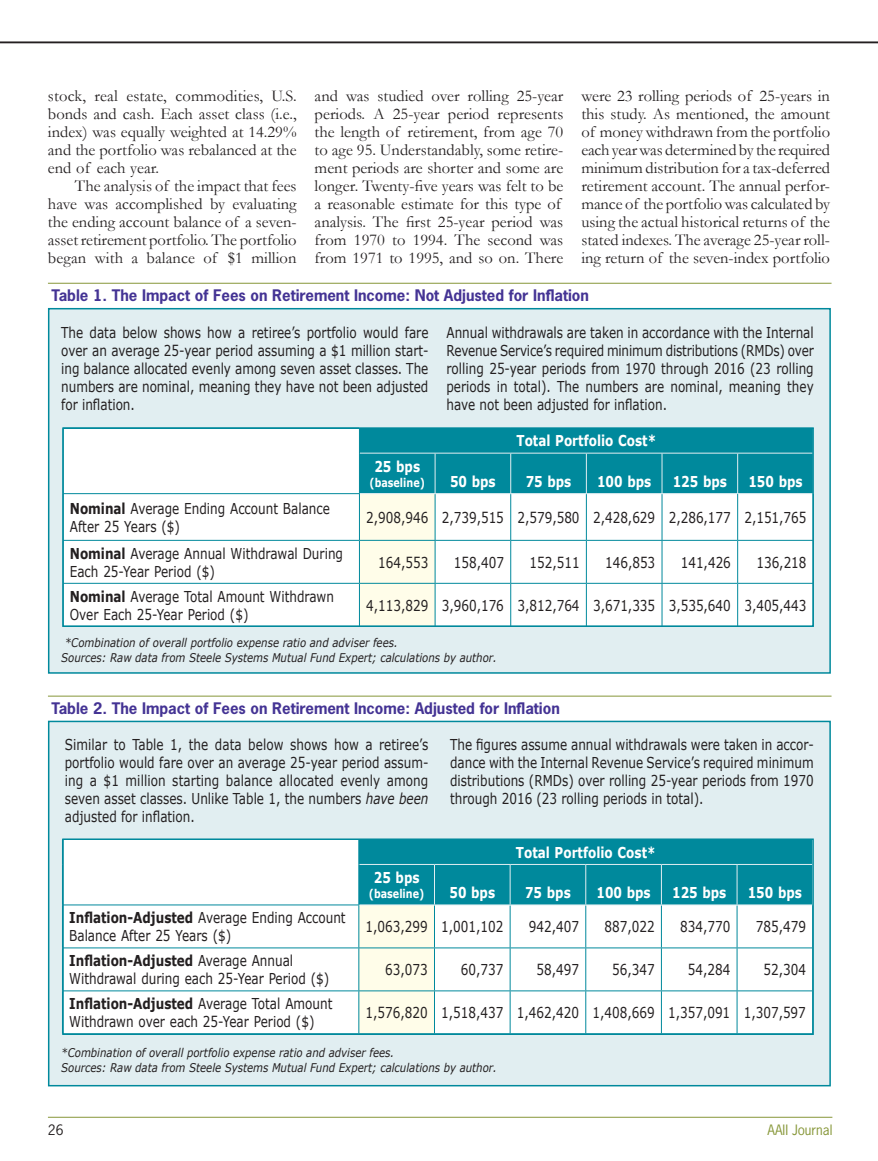
<style>
.page{position:relative;width:878px;height:1161px;background:#fff}
.page>*{position:absolute;margin:0;border:0;box-sizing:border-box;transform-origin:0 0}
.t1{font:16.5px/18px "Garamond";color:#231f20;text-align:justify}
.t2{font:15px/18px "Verdana";color:#231f20;scale:.8 1}
.t3{font:700 15px "News Gothic Std";color:#443394}
.t4{font:700 15px "Verdana";color:#fff;scale:.8 1}
.t5{font:13.5px "News Gothic Std";color:#879739}
.t6{font:13.5px "News Gothic Std";color:#231f20}
.t7{font:italic 12px/15px "Verdana";color:#231f20;scale:.85 1}
.t8{font:700 12px "Verdana";color:#fff;scale:.8 1}
.s1{font-weight:700}
.s2{font-style:italic}
</style>
<div class="page">
<hr style="left:48px;top:1117px;width:784px;height:1px;background:#879739">
<hr style="left:0;top:42px;width:878px;height:1px;background:#231f20">
<div style="left:48px;top:308px;width:782px;height:366px;background:#e1eef1;border:2px solid #00899c"></div>
<div style="left:48px;top:721px;width:782px;height:365px;background:#e1eef1;border:2px solid #00899c"></div>
<hr style="left:48px;top:283px;width:783px;height:1px;background:#879739">
<hr style="left:48px;top:696px;width:783px;height:1px;background:#879739">
<div style="left:65px;top:431px;width:294px;height:193px;background:#fff"></div>
<hr style="left:63px;top:540px;width:296px;height:1px;background:#00899c">
<hr style="left:63px;top:583px;width:296px;height:1px;background:#00899c">
<hr style="left:63px;top:427px;width:296px;height:2px;background:#00899c">
<svg style="left:359px;top:431px;width:451px;height:193px;background:#a9d7db"></svg>
<hr style="left:359px;top:453px;width:1px;height:40px;background:#00899c">
<hr style="left:63px;top:493px;width:297px;height:1px;background:#00899c">
<hr style="left:435px;top:493px;width:75px;height:1px;background:#e1eef1">
<hr style="left:510px;top:493px;width:76px;height:1px;background:#e1eef1">
<hr style="left:586px;top:493px;width:76px;height:1px;background:#e1eef1">
<hr style="left:662px;top:493px;width:75px;height:1px;background:#e1eef1">
<hr style="left:737px;top:493px;width:76px;height:1px;background:#e1eef1">
<hr style="left:737px;top:494px;width:1px;height:46px;background:#00899c">
<hr style="left:737px;top:541px;width:1px;height:42px;background:#00899c">
<hr style="left:737px;top:584px;width:1px;height:42px;background:#00899c">
<div style="left:65px;top:841px;width:293px;height:191px;background:#fff"></div>
<hr style="left:62px;top:948px;width:297px;height:1px;background:#00899c">
<hr style="left:62px;top:991px;width:297px;height:1px;background:#00899c">
<svg style="left:358px;top:841px;width:452px;height:191px;background:#a7d6da"></svg>
<hr style="left:358px;top:864px;width:1px;height:41px;background:#00899c">
<hr style="left:62px;top:905px;width:297px;height:1px;background:#00899c">
<div style="left:62px;top:428px;width:751px;height:199px;border:2px solid #00899c"></div>
<div style="left:62px;top:838px;width:751px;height:197px;border:2px solid #00899c"></div>
<p class="t1" style="left:48px;top:86px;width:250px">stock, real estate, commodities, U.S. bonds and cash. Each asset class (i.e., index) was equally weighted at 14.29% and the portfolio was rebalanced at the end of each year.</p>
<p class="t1" style="left:48px;top:176px;width:250px;text-indent:27px">The analysis of the impact that fees have was accomplished by evaluating the ending account balance of a seven&shy;asset retirement portfolio. The portfolio began with a balance of $1 million</p>
<p class="t1" style="left:314px;top:86px;width:250px;text-align:left">and was studied over rolling 25-year periods. A 25-year period represents the length of retirement, from age 70 to age 95. Understandably, some retire&shy;ment periods are shorter and some are longer. Twenty-five years was felt to be a reasonable estimate for this type of analysis. The first 25-year period was from 1970 to 1994. The second was from 1971 to 1995, and so on. There</p>
<p class="t1" style="left:581px;top:86px;width:250px">were 23 rolling periods of 25-years in this study. As mentioned, the amount of money withdrawn from the portfolio each year was determined by the required minimum distribution for a tax-deferred retirement account. The annual perfor&shy;mance of the portfolio was calculated by using the actual historical returns of the stated indexes. The average 25-year roll&shy;ing return of the seven-index portfolio</p>
<p class="t3" style="left:52px;top:285px;width:539px">Table 1. The Impact of Fees on Retirement Income: Not Adjusted for Inflation</p>
<p class="t2" style="left:61px;top:324px;width:460px;text-align:justify">The data below shows how a retiree’s portfolio would fare over an average 25-year period assuming a $1 million start&shy;ing balance allocated evenly among seven asset classes. The numbers are nominal, meaning they have not been adjusted for inflation.</p>
<p class="t2" style="left:446px;top:324px;width:460px;text-align:justify">Annual withdrawals are taken in accordance with the Internal Revenue Service’s required minimum distributions (RMDs) over rolling 25-year periods from 1970 through 2016 (23 rolling periods in total). The numbers are nominal, meaning they have not been adjusted for inflation.</p>
<p class="t4" style="left:516px;top:430px;width:176px">Total Portfolio Cost*</p>
<p class="t4" style="left:374px;top:456px;width:59px">25 bps</p>
<p class="t8" style="left:369px;top:474px;width:71px">(baseline)</p>
<p class="t4" style="left:450px;top:471px;width:59px">50 bps</p>
<p class="t4" style="left:525px;top:471px;width:59px">75 bps</p>
<p class="t4" style="left:597px;top:471px;width:69px">100 bps</p>
<p class="t4" style="left:672px;top:471px;width:69px">125 bps</p>
<p class="t4" style="left:748px;top:471px;width:69px">150 bps</p>
<p class="t2" style="left:70px;top:499px;width:326px"><span class="s1">Nominal</span> Average Ending Account Balance<br>After 25 Years ($)</p>
<p class="t2" style="left:366px;top:508px;width:552px">2,908,946 2,739,515 2,579,580 2,428,629 2,286,177 2,151,765</p>
<p class="t2" style="left:70px;top:544px;width:343px"><span class="s1">Nominal</span> Average Annual Withdrawal During<br>Each 25-Year Period ($)</p>
<p class="t2" style="left:378px;top:553px;width:64px">164,553</p>
<p class="t2" style="left:454px;top:553px;width:64px">158,407</p>
<p class="t2" style="left:529px;top:553px;width:64px">152,511</p>
<p class="t2" style="left:605px;top:553px;width:64px">146,853</p>
<p class="t2" style="left:680px;top:553px;width:64px">141,426</p>
<p class="t2" style="left:756px;top:553px;width:64px">136,218</p>
<p class="t2" style="left:70px;top:587px;width:332px"><span class="s1">Nominal</span> Average Total Amount Withdrawn<br>Over Each 25-Year Period ($)</p>
<p class="t2" style="left:366px;top:596px;width:552px">4,113,829 3,960,176 3,812,764 3,671,335 3,535,640 3,405,443</p>
<p class="t7" style="left:61px;top:635px;width:514px">*Combination of overall portfolio expense ratio and adviser fees.<br>Sources: Raw data from Steele Systems Mutual Fund Expert; calculations by author.</p>
<p class="t3" style="left:52px;top:698px;width:510px">Table 2. The Impact of Fees on Retirement Income: Adjusted for Inflation</p>
<p class="t2" style="left:65px;top:735px;width:456px;text-align:justify">Similar to Table 1, the data below shows how a retiree’s portfolio would fare over an average 25-year period assum&shy;ing a $1 million starting balance allocated evenly among seven asset classes. Unlike Table 1, the numbers <span class="s2">have been </span>adjusted for inflation.</p>
<p class="t2" style="left:450px;top:735px;width:456px;text-align:justify">The figures assume annual withdrawals were taken in accor&shy;dance with the Internal Revenue Service’s required minimum distributions (RMDs) over rolling 25-year periods from 1970 through 2016 (23 rolling periods in total).</p>
<p class="t4" style="left:516px;top:842px;width:176px">Total Portfolio Cost*</p>
<p class="t4" style="left:374px;top:867px;width:59px">25 bps</p>
<p class="t8" style="left:369px;top:885px;width:71px">(baseline)</p>
<p class="t4" style="left:449px;top:882px;width:59px">50 bps</p>
<p class="t4" style="left:525px;top:882px;width:59px">75 bps</p>
<p class="t4" style="left:596px;top:882px;width:69px">100 bps</p>
<p class="t4" style="left:672px;top:882px;width:69px">125 bps</p>
<p class="t4" style="left:747px;top:882px;width:69px">150 bps</p>
<p class="t2" style="left:69px;top:909px;width:347px"><span class="s1">Inflation-Adjusted</span> Average Ending Account<br>Balance After 25 Years ($)</p>
<p class="t2" style="left:365px;top:918px;width:174px">1,063,299 1,001,102</p>
<p class="t2" style="left:529px;top:918px;width:64px">942,407</p>
<p class="t2" style="left:604px;top:918px;width:64px">887,022</p>
<p class="t2" style="left:680px;top:918px;width:64px">834,770</p>
<p class="t2" style="left:755px;top:918px;width:64px">785,479</p>
<p class="t2" style="left:69px;top:952px;width:327px"><span class="s1">Inflation-Adjusted</span> Average Annual<br>Withdrawal during each 25-Year Period ($)</p>
<p class="t2" style="left:385px;top:961px;width:55px">63,073</p>
<p class="t2" style="left:461px;top:961px;width:55px">60,737</p>
<p class="t2" style="left:536px;top:961px;width:55px">58,497</p>
<p class="t2" style="left:612px;top:961px;width:55px">56,347</p>
<p class="t2" style="left:687px;top:961px;width:55px">54,284</p>
<p class="t2" style="left:763px;top:961px;width:55px">52,304</p>
<p class="t2" style="left:69px;top:995px;width:330px"><span class="s1">Inflation-Adjusted</span> Average Total Amount<br>Withdrawn over each 25-Year Period ($)</p>
<p class="t2" style="left:365px;top:1004px;width:552px">1,576,820 1,518,437 1,462,420 1,408,669 1,357,091 1,307,597</p>
<p class="t7" style="left:61px;top:1045px;width:514px">*Combination of overall portfolio expense ratio and adviser fees.<br>Sources: Raw data from Steele Systems Mutual Fund Expert; calculations by author.</p>
<p class="t6" style="left:48px;top:1121px;width:17px">26</p>
<p class="t5" style="left:767px;top:1121px;width:66px">AAII Journal</p>
</div>
